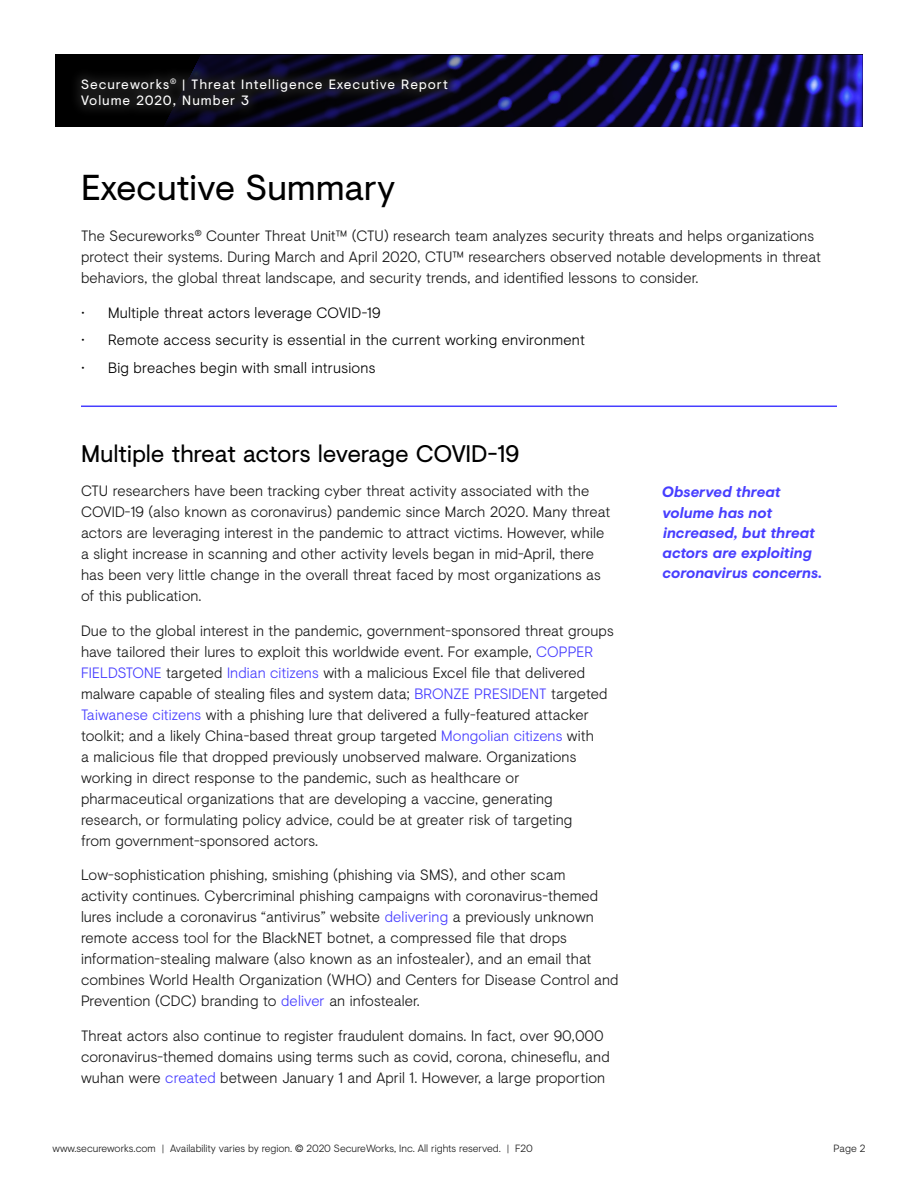
<style>
.page{position:relative;width:918px;height:1188px;background:#fff}
.page>*{position:absolute;margin:0;border:0;box-sizing:border-box;transform-origin:0 0}
.t1{font:36px "Visuelt";letter-spacing:-.005em;color:#000}
.t2{font:24px "Visuelt";letter-spacing:-.01em;color:#000}
.t3{font:300 15px/21px "Visuelt";letter-spacing:.005em;color:#181818}
.t4{font:300 15px "Visuelt";letter-spacing:.015em;color:#000}
.t5{font:italic 700 15px/20.2px "Visuelt";letter-spacing:-.01em;color:#473eff}
.t6{font:13.5px/16.5px "Visuelt";letter-spacing:.07em;color:#fff}
.t7{font:300 10.5px "Visuelt";letter-spacing:-.005em;color:#1c1c1c}
.s1{color:#473eff}
</style>
<div class="page">
<svg style="left:55px;top:55px;width:808px;height:72px;background:#100d3b"></svg>
<div style="left:69px;top:66px;width:391px;height:53px;background:#1c1c1c;opacity:.93"></div>
<hr style="left:81px;top:406px;width:756px;height:1px;background:#473eff">
<p class="t6" style="left:81px;top:75px;width:368px">Secureworks<sup>®</sup> | Threat Intelligence Executive Report<br>Volume 2020, Number 3</p>
<h1 class="t1" style="left:81px;top:162px;width:316px">Executive Summary</h1>
<p class="t3" style="left:81px;top:225px;width:742px">The Secureworks<sup>®</sup> Counter Threat Unit™ (CTU) research team analyzes security threats and helps organizations protect their systems. During March and April 2020, CTU™ researchers observed notable developments in threat behaviors, the global threat landscape, and security trends, and identified lessons to consider.</p>
<p class="t4" style="left:81px;top:302px;width:301px">• Multiple threat actors leverage COVID-19</p>
<p class="t4" style="left:81px;top:329px;width:505px">• Remote access security is essential in the current working environment</p>
<p class="t4" style="left:81px;top:357px;width:296px">• Big breaches begin with small intrusions</p>
<h2 class="t2" style="left:81px;top:436px;width:440px">Multiple threat actors leverage COVID-19</h2>
<p class="t3" style="left:81px;top:480px;width:531px">CTU researchers have been tracking cyber threat activity associated with the COVID-19 (also known as coronavirus) pandemic since March 2020. Many threat actors are leveraging interest in the pandemic to attract victims. However, while a slight increase in scanning and other activity levels began in mid-April, there has been very little change in the overall threat faced by most organizations as of this publication.</p>
<p class="t3" style="left:81px;top:619px;width:534px">Due to the global interest in the pandemic, government-sponsored threat groups have tailored their lures to exploit this worldwide event. For example, <span class="s1">COPPER FIELDSTONE</span> targeted <span class="s1">Indian citizens</span> with a malicious Excel file that delivered malware capable of stealing files and system data; <span class="s1">BRONZE PRESIDENT</span> targeted <span class="s1">Taiwanese citizens</span> with a phishing lure that delivered a fully-featured attacker toolkit; and a likely China-based threat group targeted <span class="s1">Mongolian citizens</span> with<br>a malicious file that dropped previously unobserved malware. Organizations working in direct response to the pandemic, such as healthcare or pharmaceutical organizations that are developing a vaccine, generating research, or formulating policy advice, could be at greater risk of targeting<br>from government-sponsored actors.</p>
<p class="t3" style="left:81px;top:864px;width:539px">Low-sophistication phishing, smishing (phishing via SMS), and other scam<br>activity continues. Cybercriminal phishing campaigns with coronavirus-themed lures include a coronavirus “antivirus” website <span class="s1">delivering</span> a previously unknown remote access tool for the BlackNET botnet, a compressed file that drops information-stealing malware (also known as an infostealer), and an email that combines World Health Organization (WHO) and Centers for Disease Control and Prevention (CDC) branding to <span class="s1">deliver</span> an infostealer.</p>
<p class="t3" style="left:81px;top:1024px;width:530px">Threat actors also continue to register fraudulent domains. In fact, over 90,000 coronavirus-themed domains using terms such as covid, corona, chineseflu, and wuhan were <span class="s1">created</span> between January 1 and April 1. However, a large proportion</p>
<p class="t7" style="left:52px;top:1141px;width:482px">www.secureworks.com | Availability varies by region. © 2020 SecureWorks, Inc. All rights reserved. | F20</p>
<p class="t5" style="left:662px;top:482px;width:161px">Observed threat volume has not increased, but threat actors are exploiting coronavirus concerns.</p>
<p class="t7" style="left:833px;top:1140px;width:34px">Page 2</p>
</div>
